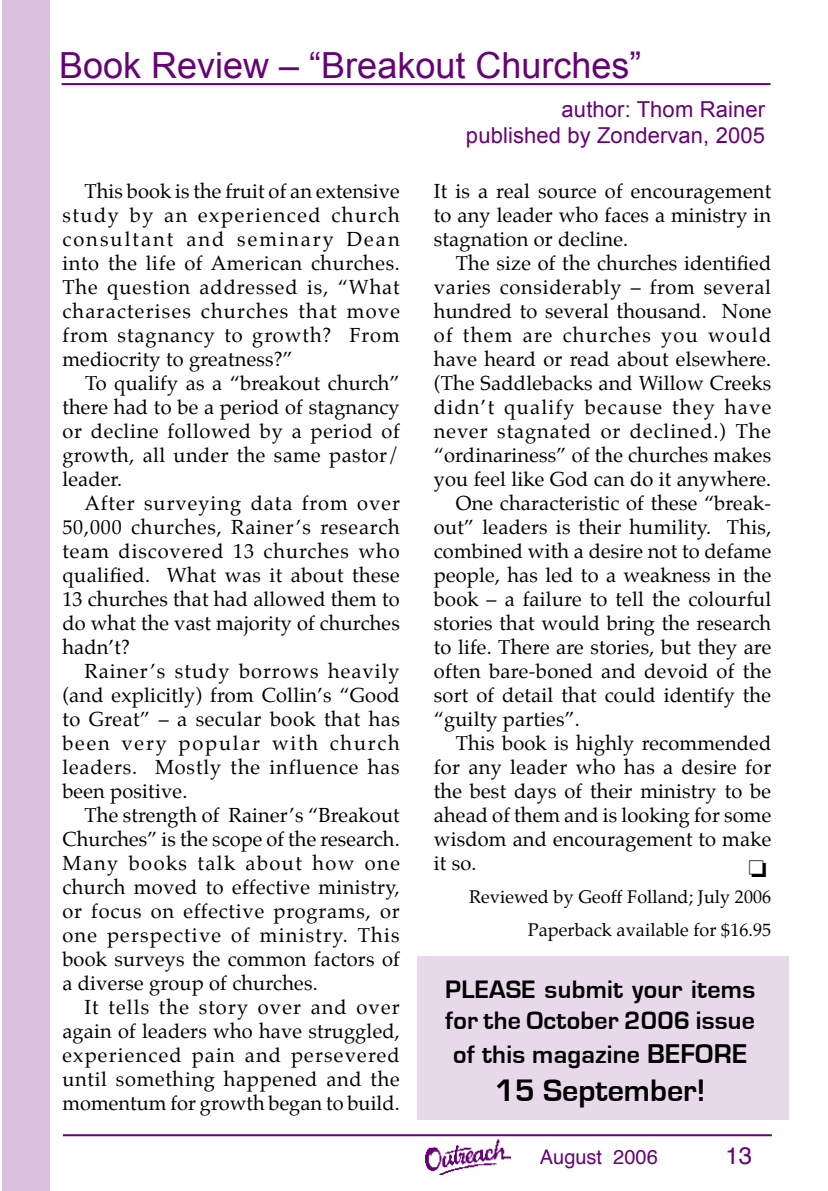
<style>
.page{position:relative;width:828px;height:1191px;background:#fff}
.page>*{position:absolute;margin:0;border:0;box-sizing:border-box;transform-origin:0 0}
.t1{font:36px "Arial";color:#660475}
.t2{font:700 32px "Eurostile";color:#000}
.t3{font:700 26px/31.2px "Eurostile";letter-spacing:.01em;color:#000}
.t4{font:24px "Helvetica";color:#660475}
.t5{font:22px/26.4px "Arial";letter-spacing:.005em;color:#660475;text-align:right}
.t6{font:20px/24px "Palatino";letter-spacing:.01em;color:#000;text-align:justify}
.t7{font:20px "Palatino";letter-spacing:.04em;color:#000}
.t8{font:20px "Palatino";letter-spacing:.05em;color:#000}
.t9{font:20px "Palatino";letter-spacing:.065em;color:#000}
.t10{font:20px "Palatino";letter-spacing:.07em;color:#000}
.t11{font:20px "Helvetica";color:#660475}
.t12{font:18px/33px "Palatino";letter-spacing:.005em;color:#000;text-align:right}
.s1{font-size:28px}
</style>
<div class="page">
<div style="left:2px;top:0;width:48px;height:1191px;background:#d9c0dc"></div>
<hr style="left:63px;top:1134px;width:709px;height:2px;background:#660475">
<img style="left:425px;top:1140px;width:85px;height:34px">
<hr style="left:62px;top:83px;width:708px;height:2px;background:#660475">
<div style="left:417px;top:956px;width:371px;height:163px;background:#e8d9ea"></div>
<h1 class="t1" style="left:59px;top:42px;width:584px">Book Review – “Breakout Churches”</h1>
<p class="t5" style="left:466px;top:96px;width:300px">author: Thom Rainer published by Zondervan, 2005</p>
<p class="t6" style="left:62px;top:179px;width:339px;text-indent:22px">This book is the fruit of an extensive study by an experienced church consultant and seminary Dean into the life of American churches.<br>The question addressed is, “What characterises churches that move from stagnancy to growth? From mediocrity to greatness?”</p>
<p class="t6" style="left:62px;top:371px;width:339px;text-indent:23px">To qualify as a “breakout church” there had to be a period of stagnancy or decline followed by a period of growth, all under the same pastor/ leader.</p>
<p class="t6" style="left:62px;top:491px;width:339px;text-indent:22px">After surveying data from over 50,000 churches, Rainer’s research team discovered 13 churches who qualified. What was it about these 13 churches that had allowed them to do what the vast majority of churches hadn’t?</p>
<p class="t6" style="left:62px;top:659px;width:339px;text-indent:22px">Rainer’s study borrows heavily (and explicitly) from Collin’s “Good to Great” – a secular book that has been very popular with church leaders. Mostly the influence has been positive.</p>
<p class="t6" style="left:62px;top:803px;width:339px;text-indent:22px">The strength of Rainer’s “Breakout Churches” is the scope of the research.<br>Many books talk about how one church moved to effective ministry, or focus on effective programs, or one perspective of ministry. This book surveys the common factors of a diverse group of churches.</p>
<p class="t6" style="left:62px;top:995px;width:339px;text-indent:22px">It tells the story over and over again of leaders who have struggled, experienced pain and persevered until something happened and the momentum for growth began to build.</p>
<p class="t6" style="left:434px;top:179px;width:339px">It is a real source of encouragement to any leader who faces a ministry in stagnation or decline.</p>
<p class="t6" style="left:456px;top:251px;width:317px">The size of the churches identified</p>
<p class="t7" style="left:434px;top:270px;width:339px">varies considerably – from several</p>
<p class="t6" style="left:434px;top:299px;width:339px">hundred to several thousand. None</p>
<p class="t10" style="left:434px;top:318px;width:339px">of them are churches you would</p>
<p class="t6" style="left:434px;top:347px;width:339px">have heard or read about elsewhere.</p>
<p class="t6" style="left:434px;top:371px;width:339px">(The Saddlebacks and Willow Creeks</p>
<p class="t9" style="left:434px;top:390px;width:339px">didn’t qualify because they have</p>
<p class="t8" style="left:434px;top:414px;width:339px">never stagnated or declined.) The</p>
<p class="t6" style="left:434px;top:443px;width:339px">“ordinariness” of the churches makes</p>
<p class="t6" style="left:434px;top:467px;width:339px">you feel like God can do it anywhere.</p>
<p class="t6" style="left:456px;top:491px;width:317px">One characteristic of these “break-</p>
<p class="t6" style="left:434px;top:515px;width:339px">out” leaders is their humility. This,</p>
<p class="t6" style="left:434px;top:539px;width:339px">combined with a desire not to defame</p>
<p class="t6" style="left:434px;top:563px;width:339px">people, has led to a weakness in the</p>
<p class="t6" style="left:434px;top:587px;width:339px">book – a failure to tell the colourful</p>
<p class="t6" style="left:434px;top:611px;width:339px">stories that would bring the research</p>
<p class="t6" style="left:434px;top:635px;width:339px">to life. There are stories, but they are</p>
<p class="t6" style="left:434px;top:659px;width:339px">often bare-boned and devoid of the</p>
<p class="t6" style="left:434px;top:683px;width:339px">sort of detail that could identify the</p>
<p class="t6" style="left:434px;top:707px;width:147px">“guilty parties”.</p>
<p class="t6" style="left:456px;top:731px;width:317px">This book is highly recommended</p>
<p class="t6" style="left:434px;top:755px;width:339px">for any leader who has a desire for</p>
<p class="t6" style="left:434px;top:779px;width:339px">the best days of their ministry to be</p>
<p class="t6" style="left:434px;top:803px;width:339px">ahead of them and is looking for some</p>
<p class="t6" style="left:434px;top:827px;width:339px">wisdom and encouragement to make</p>
<p class="t6" style="left:434px;top:851px;width:44px">it so.</p>
<p class="t12" style="left:469px;top:880px;width:304px">Reviewed by Geoff Folland; July 2006<br>Paperback available for $16.95</p>
<h3 class="t3" style="left:445px;top:974px;width:311px">PLEASE submit your items for the October 2006 issue</h3>
<h3 class="t3" style="left:453px;top:1039px;width:295px">of this magazine <span class="s1">BEFORE</span></h3>
<h2 class="t2" style="left:495px;top:1073px;width:212px">15 September!</h2>
<p class="t11" style="left:540px;top:1141px;width:119px">August 2006</p>
<p class="t4" style="left:725px;top:1137px;width:28px">13</p>
</div>
